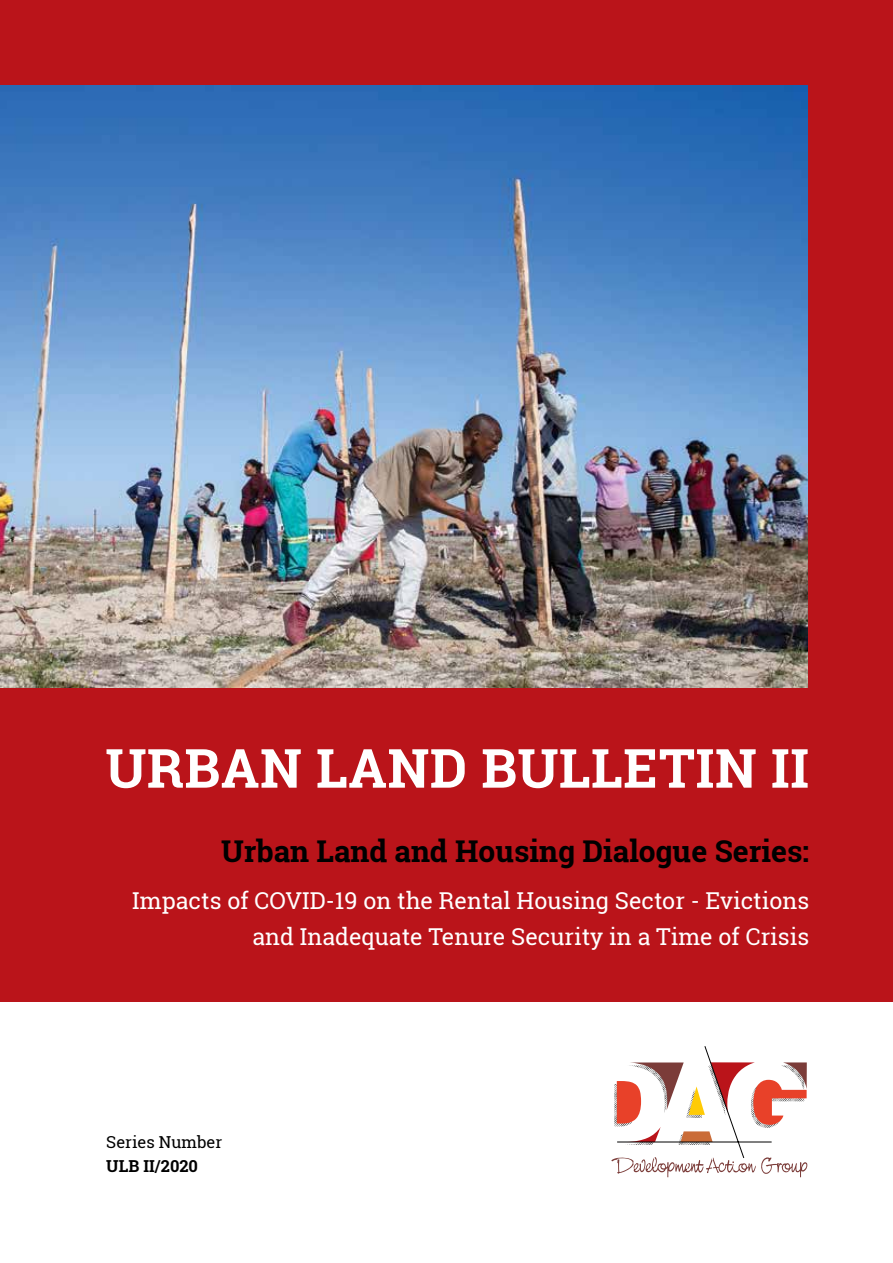
<style>
.page{position:relative;width:893px;height:1263px;background:#fff}
.page>*{position:absolute;margin:0;border:0;box-sizing:border-box;transform-origin:0 0}
.t1{font:700 54px "Roboto Slab";letter-spacing:.01em;color:#fff}
.t2{font:700 30px "Roboto Slab";color:#000}
.t3{font:23.25px/36px "Roboto Slab";color:#fff;text-align:right}
.t4{font:16.5px "Roboto Slab";color:#000}
.t5{font:700 16.5px "Roboto Slab";color:#000}
</style>
<div class="page">
<div style="left:0;top:0;width:893px;height:1002px;background:#ba141a"></div>
<img style="left:0;top:85px;width:808px;height:602px">
<svg style="left:611px;top:1046px;width:196px;height:131px"></svg>
<h1 class="t1" style="left:105px;top:731px;width:705px">URBAN LAND BULLETIN II</h1>
<p class="t2" style="left:221px;top:831px;width:590px">Urban Land and Housing Dialogue Series:</p>
<p class="t3" style="left:132px;top:883px;width:678px">Impacts of COVID-19 on the Rental Housing Sector - Evictions and Inadequate Tenure Security in a Time of Crisis</p>
<p class="t4" style="left:106px;top:1130px;width:118px">Series Number</p>
<p class="t5" style="left:106px;top:1154px;width:93px">ULB II/2020</p>
</div>
